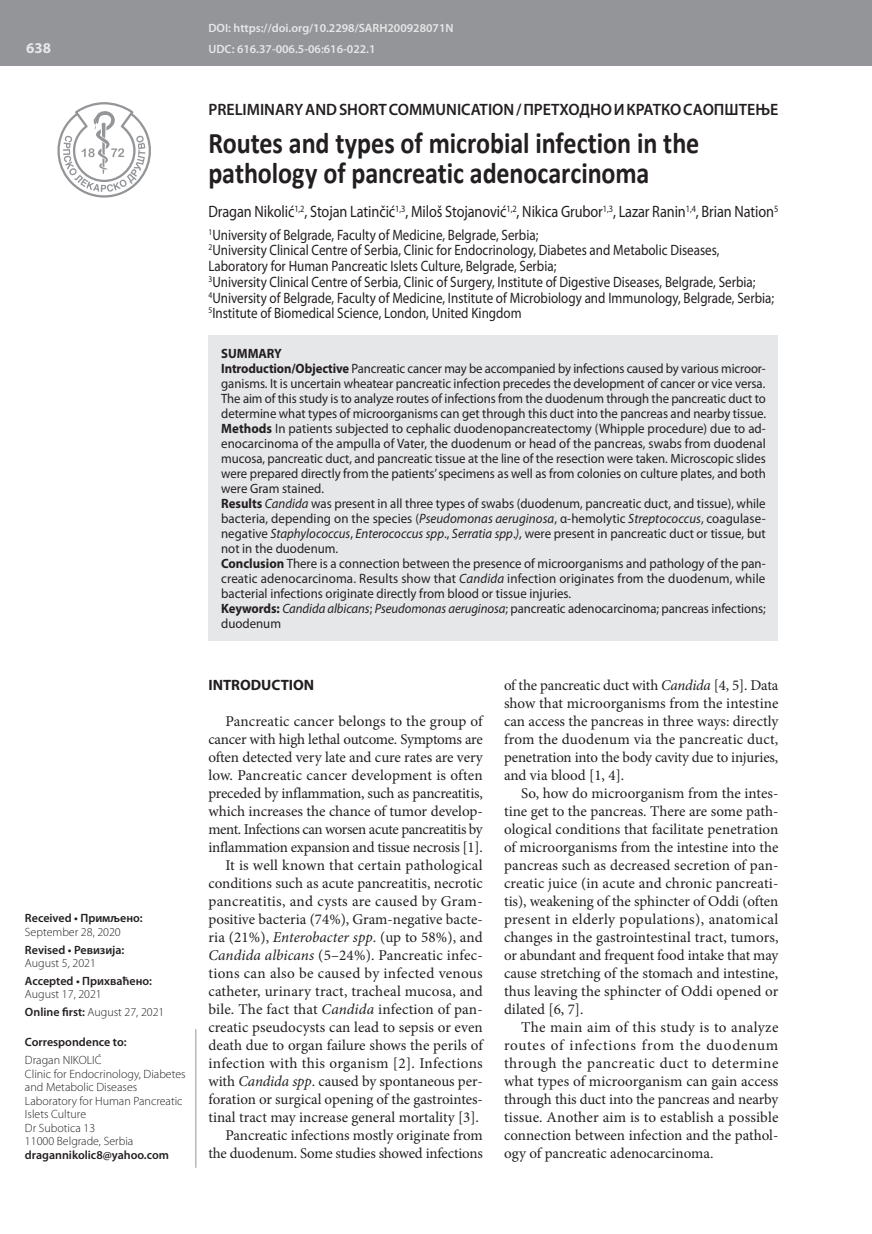
<style>
.page{position:relative;width:872px;height:1234px;background:#fff}
.page>*{position:absolute;margin:0;border:0;box-sizing:border-box;transform-origin:0 0}
.t1{font:700 30px/30px "Calibri";letter-spacing:-.005em;color:#231f20;scale:.87 1}
.t2{font:16.5px "Myriad Pro";letter-spacing:-.005em;color:#231f20;scale:.87 1}
.t3{font:600 16.5px "Myriad Pro";color:#231f20}
.t4{font:15px/18px "Minion Pro";color:#231f20;text-align:justify}
.t5{font:15px/15.8px "Myriad Pro";color:#231f20;scale:.87 1}
.t6{font:700 15px "Myriad Pro";color:#231f20}
.t7{font:700 15px "Myriad Pro";color:#e6e7e9}
.t8{font:13.5px/15px "Myriad Pro";color:#231f20;scale:.94 1}
.t9{font:300 12px/13.5px "Myriad Pro";color:#231f20}
.t10{font:600 12px "Myriad Pro";color:#231f20}
.t11{font:600 12px/21.3px "Myriad Pro";color:#e6e7e9}
.s1{font-weight:600}
.s2{font-weight:700}
.s3{font-style:italic}
</style>
<div class="page">
<div style="left:0;top:0;width:872px;height:66px;background:#939598"></div>
<hr style="left:196px;top:1028px;width:1px;height:139px;background:#939598">
<svg style="left:57px;top:102px;width:94px;height:95px"></svg>
<div style="left:208px;top:335px;width:570px;height:306px;background:#e6e7e9"></div>
<p class="t7" style="left:26px;top:38px;width:26px">638</p>
<p class="t10" style="left:25px;top:910px;width:119px">Received • Примљено:</p>
<p class="t9" style="left:25px;top:924px;width:97px">September 28, 2020</p>
<p class="t10" style="left:25px;top:941px;width:101px">Revised • Ревизија:</p>
<p class="t9" style="left:25px;top:956px;width:72px">August 5, 2021</p>
<p class="t10" style="left:25px;top:972px;width:129px">Accepted • Прихваћено:</p>
<p class="t9" style="left:25px;top:985px;width:141px;line-height:17.7px">August 17, 2021<br><span class="s1">Online first:</span> August 27, 2021</p>
<p class="t10" style="left:25px;top:1034px;width:103px">Correspondence to:</p>
<p class="t9" style="left:25px;top:1053px;width:162px">Dragan NIKOLIĆ<br>Clinic for Endocrinology, Diabetes and Metabolic Diseases<br>Laboratory for Human Pancreatic<br>Islets Culture<br>Dr Subotica 13<br>11000 Belgrade, Serbia</p>
<p class="t10" style="left:25px;top:1146px;width:145px">dragannikolic8@yahoo.com</p>
<p class="t11" style="left:208px;top:17px;width:247px">DOI: https://doi.org/10.2298/SARH200928071N<br>UDC: 616.37-006.5-06:616-022.1</p>
<p class="t3" style="left:208px;top:98px;width:571px">PRELIMINARY AND SHORT COMMUNICATION / ПРЕТХОДНО И КРАТКО САОПШТЕЊЕ</p>
<h1 class="t1" style="left:208px;top:128px;width:566px">Routes and types of microbial infection in the pathology of pancreatic adenocarcinoma</h1>
<p class="t2" style="left:208px;top:202px;width:656px">Dragan Nikolić<sup>1,2</sup>, Stojan Latinčić<sup>1,3</sup>, Miloš Stojanović<sup>1,2</sup>, Nikica Grubor<sup>1,3</sup>, Lazar Ranin<sup>1,4</sup>, Brian Nation<sup>5</sup></p>
<p class="t5" style="left:208px;top:226px;width:652px"><sup>1</sup>University of Belgrade, Faculty of Medicine, Belgrade, Serbia;<br><sup>2</sup>University Clinical Centre of Serbia, Clinic for Endocrinology, Diabetes and Metabolic Diseases, Laboratory for Human Pancreatic Islets Culture, Belgrade, Serbia;<br><sup>3</sup>University Clinical Centre of Serbia, Clinic of Surgery, Institute of Digestive Diseases, Belgrade, Serbia; <sup>4</sup>University of Belgrade, Faculty of Medicine, Institute of Microbiology and Immunology, Belgrade, Serbia; <sup>5</sup>Institute of Biomedical Science, London, United Kingdom</p>
<p class="t8" style="left:221px;top:346px;width:581px"><span class="s2">SUMMARY<br>Introduction/Objective</span> Pancreatic cancer may be accompanied by infections caused by various microor&shy;ganisms. It is uncertain wheatear pancreatic infection precedes the development of cancer or vice versa.<br>The aim of this study is to analyze routes of infections from the duodenum through the pancreatic duct to determine what types of microorganisms can get through this duct into the pancreas and nearby tissue.<br><span class="s2">Methods</span> In patients subjected to cephalic duodenopancreatectomy (Whipple procedure) due to ad&shy;enocarcinoma of the ampulla of Vater, the duodenum or head of the pancreas, swabs from duodenal mucosa, pancreatic duct, and pancreatic tissue at the line of the resection were taken. Microscopic slides were prepared directly from the patients’ specimens as well as from colonies on culture plates, and both were Gram stained.<br><span class="s2">Results</span> <span class="s3">Candida</span> was present in all three types of swabs (duodenum, pancreatic duct, and tissue), while bacteria, depending on the species (<span class="s3">Pseudomonas aeruginosa</span>, α-hemolytic <span class="s3">Streptococcus</span>, coagulase&shy;negative <span class="s3">Staphylococcus</span>, <span class="s3">Enterococcus spp</span>., <span class="s3">Serratia spp</span>.<span class="s3">)</span>, were present in pancreatic duct or tissue, but not in the duodenum.<br><span class="s2">Conclusion</span> There is a connection between the presence of microorganisms and pathology of the pan&shy;creatic adenocarcinoma. Results show that <span class="s3">Candida</span> infection originates from the duodenum, while bacterial infections originate directly from blood or tissue injuries.<br><span class="s2">Keywords:</span> <span class="s3">Candida albicans</span>; <span class="s3">Pseudomonas aeruginosa</span>; pancreatic adenocarcinoma; pancreas infections; duodenum</p>
<p class="t6" style="left:208px;top:675px;width:107px">INTRODUCTION</p>
<p class="t4" style="left:208px;top:712px;width:276px;text-align:right">Pancreatic cancer belongs to the group of cancer with high lethal outcome. Symptoms are often detected very late and cure rates are very low. Pancreatic cancer development is often preceded by inflammation, such as pancreatitis, which increases the chance of tumor develop&shy;ment. Infections can worsen acute pancreatitis by inflammation expansion and tissue necrosis [1].<br>It is well known that certain pathological conditions such as acute pancreatitis, necrotic pancreatitis, and cysts are caused by Gram&shy;positive bacteria (74%), Gram-negative bacte&shy;ria (21%), <span class="s3">Enterobacter spp</span>. (up to 58%), and <span class="s3">Candida albicans</span> (5–24%). Pancreatic infec&shy;tions can also be caused by infected venous catheter, urinary tract, tracheal mucosa, and bile. The fact that <span class="s3">Candida</span> infection of pan&shy;creatic pseudocysts can lead to sepsis or even death due to organ failure shows the perils of infection with this organism [2]. Infections with <span class="s3">Candida spp</span>. caused by spontaneous per&shy;foration or surgical opening of the gastrointes&shy;tinal tract may increase general mortality [3].<br>Pancreatic infections mostly originate from the duodenum. Some studies showed infections</p>
<p class="t4" style="left:504px;top:676px;width:276px">of the pancreatic duct with <span class="s3">Candida</span> [4, 5]. Data show that microorganisms from the intestine can access the pancreas in three ways: directly from the duodenum via the pancreatic duct, penetration into the body cavity due to injuries, and via blood [1, 4].</p>
<p class="t4" style="left:504px;top:784px;width:276px;text-indent:17px">So, how do microorganism from the intes&shy;tine get to the pancreas. There are some path&shy;ological conditions that facilitate penetration of microorganisms from the intestine into the pancreas such as decreased secretion of pan&shy;creatic juice (in acute and chronic pancreati&shy;tis), weakening of the sphincter of Oddi (often present in elderly populations), anatomical changes in the gastrointestinal tract, tumors, or abundant and frequent food intake that may cause stretching of the stomach and intestine, thus leaving the sphincter of Oddi opened or dilated [6, 7].</p>
<p class="t4" style="left:504px;top:1018px;width:276px;text-indent:17px">The main aim of this study is to analyze routes of infections from the duodenum through the pancreatic duct to determine what types of microorganism can gain access through this duct into the pancreas and nearby tissue. Another aim is to establish a possible connection between infection and the pathol&shy;ogy of pancreatic adenocarcinoma.</p>
</div>
